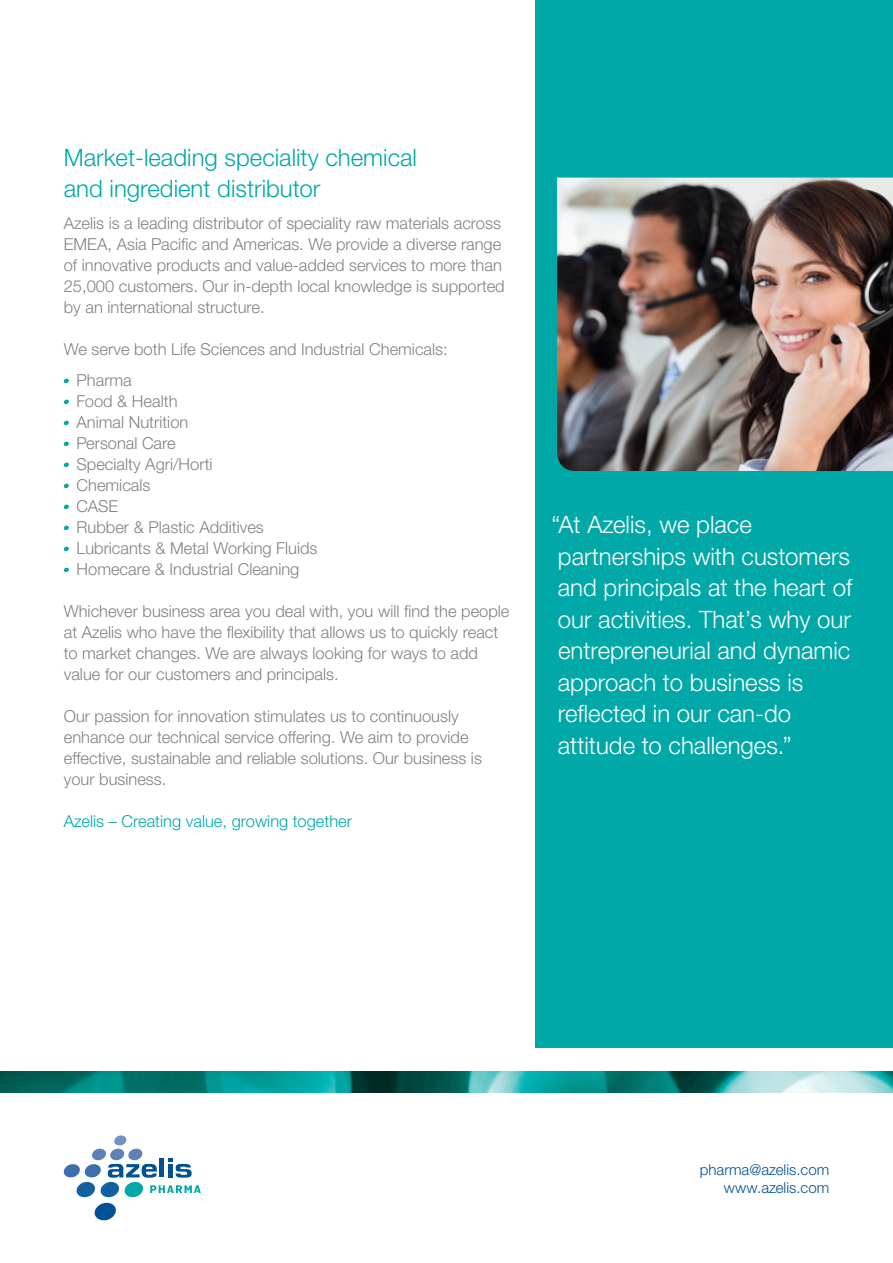
<style>
.page{position:relative;width:893px;height:1263px;background:#fff}
.page>*{position:absolute;margin:0;border:0;box-sizing:border-box;transform-origin:0 0}
.Quote_white{font:300 24px/31.5px "Helvetica Neue LTW1 G";color:#fff}
.Backcover_title{font:300 24px/31.5px "Helvetica Neue LTW1 G";color:#00a9a7}
.Body{font:300 16.5px/21px "Helvetica Neue LTW1 G";color:#808285}
.t1{font:300 16.5px "Helvetica Neue LTW1 G";color:#00a9a7}
.t2{font:300 15px "Helvetica Neue LTW1 G";color:#005294}
</style>
<div class="page">
<div style="left:536px;top:0;width:357px;height:1048px;background:#00a9a7"></div>
<svg style="left:64px;top:378px;width:5px;height:5px"></svg>
<svg style="left:64px;top:399px;width:5px;height:5px"></svg>
<svg style="left:64px;top:420px;width:5px;height:5px"></svg>
<svg style="left:64px;top:441px;width:5px;height:5px"></svg>
<svg style="left:64px;top:462px;width:5px;height:5px"></svg>
<svg style="left:64px;top:483px;width:5px;height:5px"></svg>
<svg style="left:64px;top:504px;width:5px;height:5px"></svg>
<svg style="left:64px;top:525px;width:5px;height:5px"></svg>
<svg style="left:64px;top:546px;width:5px;height:5px"></svg>
<svg style="left:64px;top:567px;width:5px;height:5px"></svg>
<img style="left:0;top:1071px;width:893px;height:22px">
<svg style="left:64px;top:1135px;width:137px;height:85px"></svg>
<img style="left:557px;top:178px;width:336px;height:293px">
<p class="Backcover_title" style="left:64px;top:141px;width:355px">Market-leading speciality chemical and ingredient distributor</p>
<p class="Body" style="left:64px;top:212px;width:442px">Azelis is a leading distributor of speciality raw materials across EMEA, Asia Pacific and Americas. We provide a diverse range of innovative products and value-added services to more than 25,000 customers. Our in-depth local knowledge is supported by an international structure.</p>
<p class="Body" style="left:64px;top:338px;width:385px">We serve both Life Sciences and Industrial Chemicals:</p>
<p class="Body" style="left:77px;top:370px;width:57px">Pharma</p>
<p class="Body" style="left:77px;top:391px;width:102px">Food &amp; Health</p>
<p class="Body" style="left:77px;top:412px;width:113px">Animal Nutrition</p>
<p class="Body" style="left:77px;top:433px;width:101px">Personal Care</p>
<p class="Body" style="left:77px;top:454px;width:138px">Specialty Agri/Horti</p>
<p class="Body" style="left:77px;top:475px;width:75px">Chemicals</p>
<p class="Body" style="left:77px;top:496px;width:43px">CASE</p>
<p class="Body" style="left:77px;top:517px;width:189px">Rubber &amp; Plastic Additives</p>
<p class="Body" style="left:77px;top:538px;width:242px">Lubricants &amp; Metal Working Fluids</p>
<p class="Body" style="left:77px;top:559px;width:224px">Homecare &amp; Industrial Cleaning</p>
<p class="Body" style="left:64px;top:601px;width:447px">Whichever business area you deal with, you will find the people at Azelis who have the flexibility that allows us to quickly react to market changes. We are always looking for ways to add value for our customers and principals.</p>
<p class="Body" style="left:64px;top:706px;width:420px">Our passion for innovation stimulates us to continuously enhance our technical service offering. We aim to provide effective, sustainable and reliable solutions. Our business is your business.</p>
<p class="t1" style="left:64px;top:811px;width:290px">Azelis – Creating value, growing together</p>
<p class="Quote_white" style="left:551px;top:509px;width:302px">“At Azelis, we place partnerships with customers and principals at the heart of our activities. That’s why our entrepreneurial and dynamic approach to business is reflected in our can-do attitude to challenges.”</p>
<p class="t2" style="left:700px;top:1161px;width:131px">pharma@azelis.com</p>
<p class="t2" style="left:724px;top:1179px;width:107px">www.azelis.com</p>
</div>
